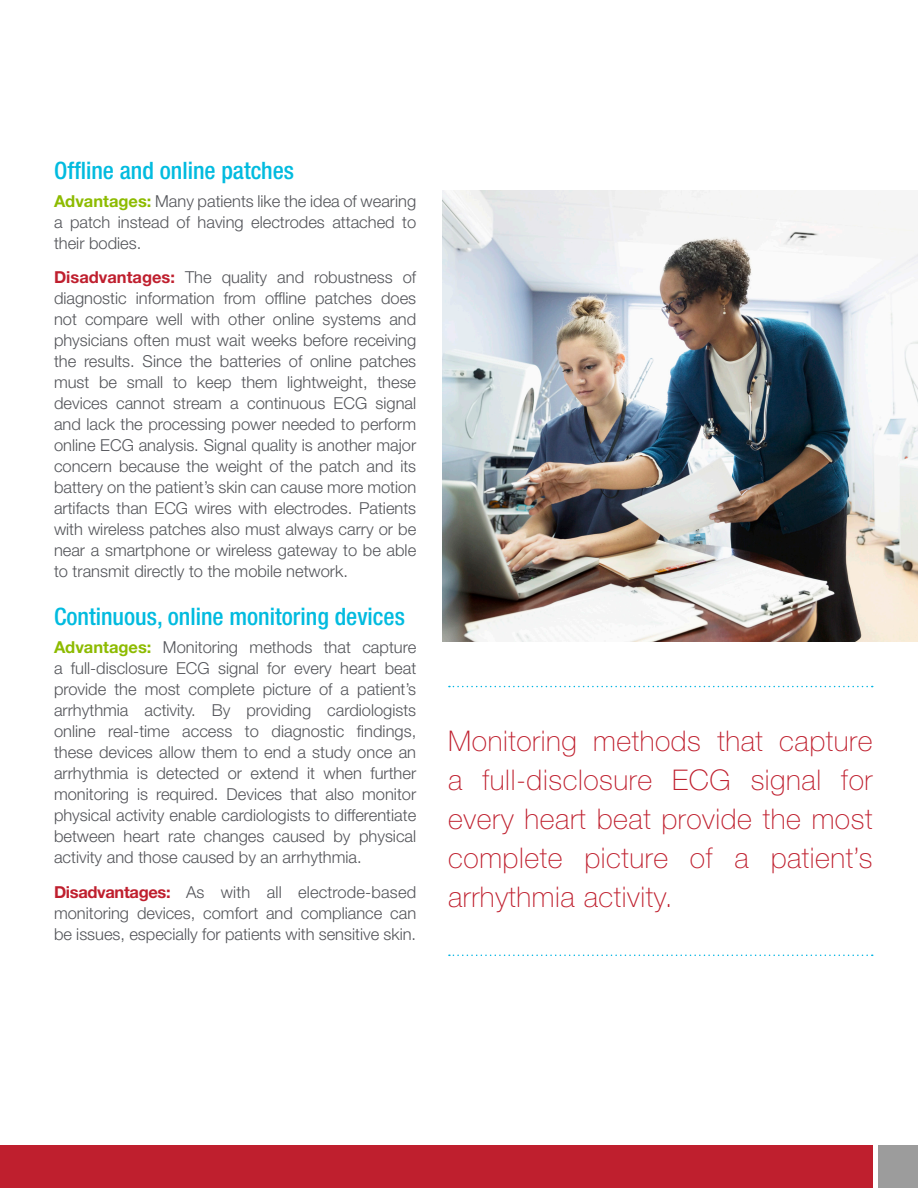
<style>
.page{position:relative;width:918px;height:1188px;background:#fff}
.page>*{position:absolute;margin:0;border:0;box-sizing:border-box;transform-origin:0 0}
.t1{font:100 28.5px/39px "Helvetica Neue LT Std";letter-spacing:.02em;color:#bf1f2e;text-align:justify}
.Small_header{font:500 condensed 24px "Helvetica Neue LT Std";color:#02bbdf}
.t2{font:300 16.5px/21px "Helvetica Neue LT Std";color:#54555a;text-align:justify}
.s1{font-weight:700;color:#8dbb00}
.s2{font-weight:700;color:#bf1f2e}
</style>
<div class="page">
<div style="left:0;top:1145px;width:872px;height:43px;background:#bf1f2e"></div>
<div style="left:878px;top:1145px;width:40px;height:43px;background:#9c9c9c"></div>
<img style="left:443px;top:190px;width:475px;height:452px">
<svg style="left:449px;top:686px;width:424px;height:1px"></svg>
<svg style="left:449px;top:955px;width:424px;height:1px"></svg>
<p class="Small_header" style="left:54px;top:156px;width:242px">Offline and online patches</p>
<p class="t2" style="left:54px;top:190px;width:364px"><span class="s1">Advantages:</span> Many patients like the idea of wearing a patch instead of having electrodes attached to their bodies.</p>
<p class="t2" style="left:54px;top:267px;width:364px"><span class="s2">Disadvantages:</span> The quality and robustness of diagnostic information from offline patches does not compare well with other online systems and physicians often must wait weeks before receiving the results. Since the batteries of online patches must be small to keep them lightweight, these devices cannot stream a continuous ECG signal and lack the processing power needed to perform online ECG analysis. Signal quality is another major concern because the weight of the patch and its battery on the patient’s skin can cause more motion artifacts than ECG wires with electrodes. Patients with wireless patches also must always carry or be near a smartphone or wireless gateway to be able to transmit directly to the mobile network.</p>
<p class="Small_header" style="left:54px;top:603px;width:352px">Continuous, online monitoring devices</p>
<p class="t2" style="left:54px;top:636px;width:364px"><span class="s1">Advantages:</span> Monitoring methods that capture a full-disclosure ECG signal for every heart beat provide the most complete picture of a patient’s arrhythmia activity. By providing cardiologists online real-time access to diagnostic findings, these devices allow them to end a study once an arrhythmia is detected or extend it when further monitoring is required. Devices that also monitor physical activity enable cardiologists to differentiate between heart rate changes caused by physical activity and those caused by an arrhythmia.</p>
<p class="t2" style="left:54px;top:881px;width:364px"><span class="s2">Disadvantages:</span> As with all electrode-based monitoring devices, comfort and compliance can be issues, especially for patients with sensitive skin.</p>
<p class="t1" style="left:448px;top:721px;width:426px">Monitoring methods that capture a full-disclosure ECG signal for every heart beat provide the most complete picture of a patient’s arrhythmia activity.</p>
</div>
